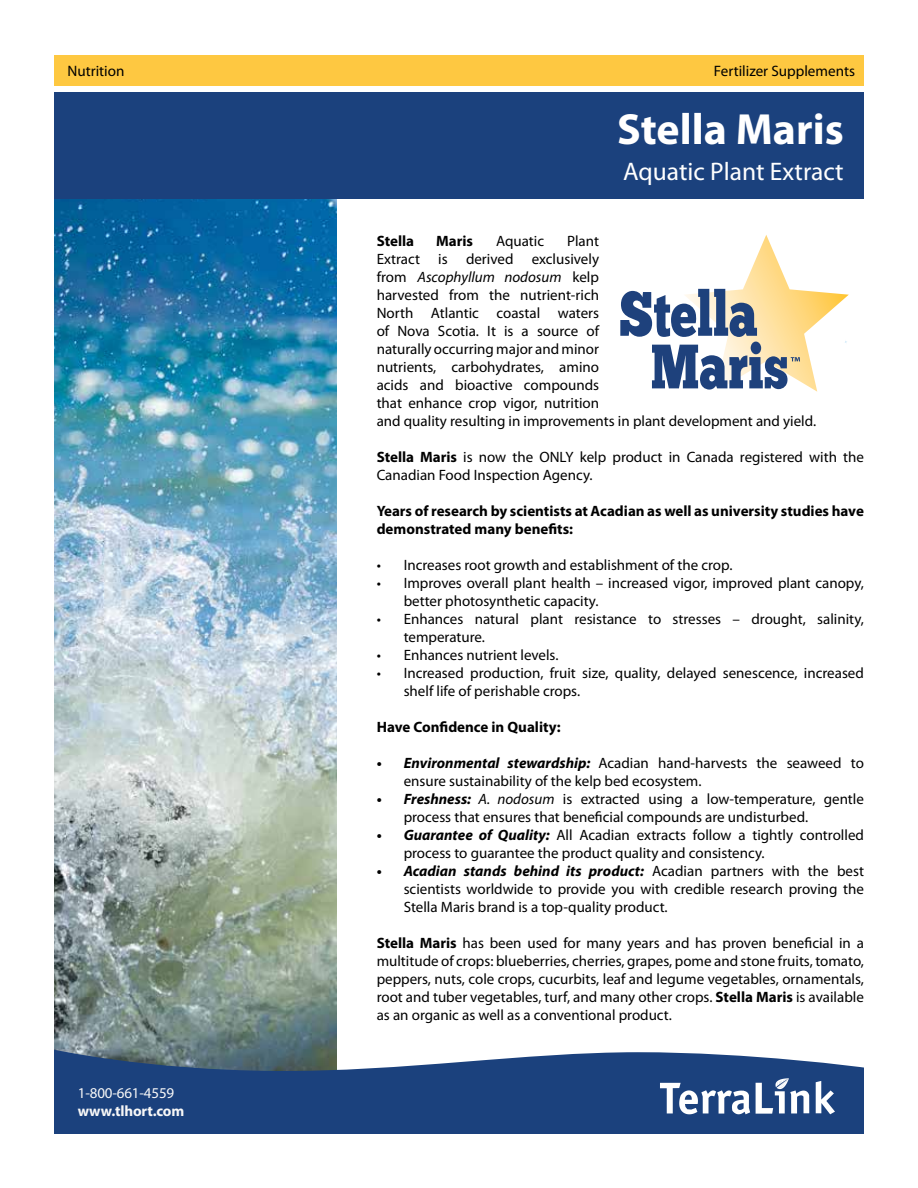
<style>
.page{position:relative;width:918px;height:1188px;background:#fff}
.page>*{position:absolute;margin:0;border:0;box-sizing:border-box;transform-origin:0 0}
.t1{font:700 43.8px "Myriad Pro";color:#fff}
.t2{font:25.5px "Myriad Pro";color:#fff}
.t3{font:15.15px "Myriad Pro";color:#000}
.t4{font:15px/18px "Myriad Pro";color:#000}
.t5{font:700 15px/18px "Myriad Pro";color:#000}
.t6{font:15px "Myriad Pro";letter-spacing:-.01em;color:#f7f7f7}
.t7{font:700 15px "Myriad Pro";letter-spacing:-.01em;color:#f7f7f7}
.s1{font-style:italic}
.s2{font-weight:700}
.s3{font-weight:700;font-style:italic}
</style>
<div class="page">
<img style="left:54px;top:199px;width:283px;height:851px">
<div style="left:54px;top:93px;width:810px;height:106px;background:#1b417d"></div>
<div style="left:54px;top:55px;width:810px;height:31px;background:#fec841"></div>
<svg style="left:54px;top:1050px;width:810px;height:84px;fill:#1b417d"></svg>
<svg style="left:816px;top:1081px;width:19px;height:33px"></svg>
<svg style="left:660px;top:1083px;width:90px;height:31px"></svg>
<svg style="left:756px;top:1078px;width:53px;height:36px"></svg>
<svg style="left:620px;top:235px;width:229px;height:157px"></svg>
<p class="t3" style="left:68px;top:62px;width:59px">Nutrition</p>
<p class="t3" style="left:714px;top:62px;width:143px">Fertilizer Supplements</p>
<h1 class="t1" style="left:617px;top:101px;width:228px">Stella Maris</h1>
<h2 class="t2" style="left:623px;top:156px;width:222px">Aquatic Plant Extract</h2>
<p class="t6" style="left:78px;top:1084px;width:98px">1-800-661-4559</p>
<p class="t7" style="left:78px;top:1101px;width:108px">www.tlhort.com</p>
<p class="t4" style="left:377px;top:232px;width:441px;text-indent:190px">Plant<br>Extract is derived exclusively<br>from <span class="s1">Ascophyllum nodosum</span> kelp<br>harvested from the nutrient-rich<br>North Atlantic coastal waters<br>of Nova Scotia. It is a source of<br>naturally occurring major and minor<br>nutrients, carbohydrates, amino<br>acids and bioactive compounds<br>that enhance crop vigor, nutrition<br>and quality resulting in improvements in plant development and yield.</p>
<p class="t4" style="left:377px;top:448px;width:489px"><span class="s2">Stella Maris</span> is now the ONLY kelp product in Canada registered with the<br>Canadian Food Inspection Agency.</p>
<p class="t5" style="left:377px;top:501px;width:489px">Years of research by scientists at Acadian as well as university studies have demonstrated many benefits:</p>
<p class="t4" style="left:377px;top:556px;width:357px">• Increases root growth and establishment of the crop.</p>
<p class="t4" style="left:404px;top:574px;width:462px;text-indent:-27px">• Improves overall plant health – increased vigor, improved plant canopy, better photosynthetic capacity.</p>
<p class="t4" style="left:404px;top:610px;width:462px;text-indent:-27px">• Enhances natural plant resistance to stresses – drought, salinity, temperature.</p>
<p class="t4" style="left:377px;top:646px;width:183px">• Enhances nutrient levels.</p>
<p class="t4" style="left:404px;top:664px;width:462px;text-indent:-27px">• Increased production, fruit size, quality, delayed senescence, increased shelf life of perishable crops.</p>
<p class="t5" style="left:377px;top:717px;width:185px">Have Confidence in Quality:</p>
<p class="t4" style="left:404px;top:754px;width:462px;text-indent:-27px"><span class="s3">• Environmental stewardship:</span> Acadian hand-harvests the seaweed to ensure sustainability of the kelp bed ecosystem.</p>
<p class="t4" style="left:404px;top:790px;width:462px;text-indent:-27px"><span class="s3">• Freshness:</span> <span class="s1">A. nodosum</span> is extracted using a low-temperature, gentle process that ensures that beneficial compounds are undisturbed.</p>
<p class="t4" style="left:404px;top:826px;width:462px;text-indent:-27px"><span class="s3">• Guarantee of Quality:</span> All Acadian extracts follow a tightly controlled process to guarantee the product quality and consistency.</p>
<p class="t4" style="left:404px;top:862px;width:462px;text-align:justify;text-indent:-27px"><span class="s3">• Acadian stands behind its product:</span> Acadian partners with the best scientists worldwide to provide you with credible research proving the Stella Maris brand is a top-quality product.</p>
<p class="t4" style="left:377px;top:934px;width:489px;text-align:justify"><span class="s2">Stella Maris</span> has been used for many years and has proven beneficial in a multitude of crops: blueberries, cherries, grapes, pome and stone fruits, tomato, peppers, nuts, cole crops, cucurbits, leaf and legume vegetables, ornamentals, root and tuber vegetables, turf, and many other crops. <span class="s2">Stella Maris</span> is available as an organic as well as a conventional product.</p>
<p class="t5" style="left:377px;top:231px;width:39px">Stella</p>
<p class="t5" style="left:436px;top:231px;width:38px">Maris</p>
<p class="t4" style="left:496px;top:232px;width:50px">Aquatic</p>
</div>
